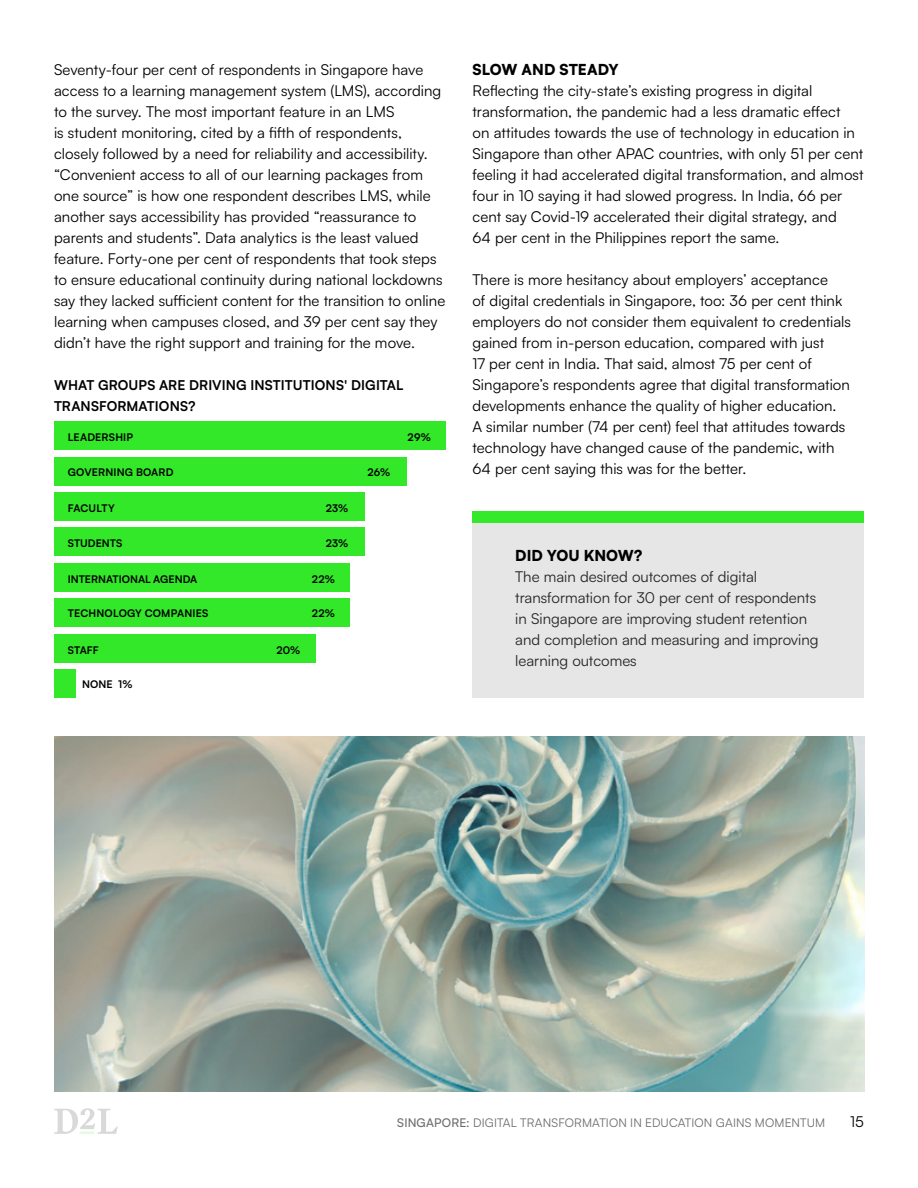
<style>
.page{position:relative;width:918px;height:1188px;background:#fff}
.page>*{position:absolute;margin:0;border:0;box-sizing:border-box;transform-origin:0 0}
.t1{font:15px/21px "Satoshi";letter-spacing:.005em;color:#000}
.t2{font:15px/21px "Satoshi";color:#262626}
.t3{font:900 15px "Satoshi";color:#000}
.t4{font:700 13.5px/21px "Satoshi";letter-spacing:.005em;color:#000}
.t5{font:12px "Satoshi";letter-spacing:.01em;color:#6d6e71}
.t6{font:700 10.5px "Satoshi";letter-spacing:.01em;color:#000}
.s1{font-weight:500}
</style>
<div class="page">
<svg style="left:54px;top:1108px;width:64px;height:26px"></svg>
<div style="left:54px;top:421px;width:392px;height:29px;background:#33e829"></div>
<div style="left:54px;top:457px;width:353px;height:29px;background:#33e829"></div>
<div style="left:54px;top:492px;width:310px;height:29px;background:#33e829"></div>
<div style="left:54px;top:527px;width:310px;height:29px;background:#33e829"></div>
<div style="left:54px;top:563px;width:296px;height:29px;background:#33e829"></div>
<div style="left:54px;top:598px;width:296px;height:29px;background:#33e829"></div>
<div style="left:54px;top:634px;width:262px;height:29px;background:#33e829"></div>
<div style="left:54px;top:669px;width:21px;height:29px;background:#33e829"></div>
<div style="left:472px;top:519px;width:392px;height:179px;background:#e6e6e6"></div>
<div style="left:472px;top:511px;width:392px;height:12px;background:#34e82a"></div>
<img style="left:54px;top:737px;width:810px;height:355px">
<p class="t1" style="left:54px;top:59px;width:393px">Seventy-four per cent of respondents in Singapore have access to a learning management system (LMS), according to the survey. The most important feature in an LMS<br>is student monitoring, cited by a fifth of respondents, closely followed by a need for reliability and accessibility. “Convenient access to all of our learning packages from one source” is how one respondent describes LMS, while another says accessibility has provided “reassurance to parents and students”. Data analytics is the least valued feature. Forty-one per cent of respondents that took steps to ensure educational continuity during national lockdowns say they lacked sufficient content for the transition to online learning when campuses closed, and 39 per cent say they didn’t have the right support and training for the move.</p>
<p class="t4" style="left:54px;top:374px;width:351px">WHAT GROUPS ARE DRIVING INSTITUTIONS' DIGITAL<br>TRANSFORMATIONS?</p>
<p class="t6" style="left:68px;top:430px;width:67px">LEADERSHIP</p>
<p class="t6" style="left:408px;top:430px;width:25px">29%</p>
<p class="t6" style="left:68px;top:465px;width:107px">GOVERNING BOARD</p>
<p class="t6" style="left:368px;top:465px;width:24px">26%</p>
<p class="t6" style="left:68px;top:500px;width:48px">FACULTY</p>
<p class="t6" style="left:326px;top:500px;width:24px">23%</p>
<p class="t6" style="left:68px;top:535px;width:56px">STUDENTS</p>
<p class="t6" style="left:326px;top:535px;width:24px">23%</p>
<p class="t6" style="left:68px;top:571px;width:131px">INTERNATIONAL AGENDA</p>
<p class="t6" style="left:312px;top:571px;width:24px">22%</p>
<p class="t6" style="left:68px;top:605px;width:142px">TECHNOLOGY COMPANIES</p>
<p class="t6" style="left:312px;top:605px;width:24px">22%</p>
<p class="t6" style="left:68px;top:642px;width:32px">STAFF</p>
<p class="t6" style="left:276px;top:642px;width:26px">20%</p>
<p class="t6" style="left:82px;top:677px;width:52px">NONE 1%</p>
<p class="t3" style="left:472px;top:58px;width:148px">SLOW AND STEADY</p>
<p class="t1" style="left:472px;top:80px;width:393px">Reflecting the city-state’s existing progress in digital transformation, the pandemic had a less dramatic effect<br>on attitudes towards the use of technology in education in Singapore than other APAC countries, with only 51 per cent feeling it had accelerated digital transformation, and almost four in 10 saying it had slowed progress. In India, 66 per cent say Covid-19 accelerated their digital strategy, and<br>64 per cent in the Philippines report the same.</p>
<p class="t1" style="left:472px;top:269px;width:380px">There is more hesitancy about employers’ acceptance<br>of digital credentials in Singapore, too: 36 per cent think employers do not consider them equivalent to credentials gained from in-person education, compared with just<br>17 per cent in India. That said, almost 75 per cent of Singapore’s respondents agree that digital transformation developments enhance the quality of higher education.<br>A similar number (74 per cent) feel that attitudes towards technology have changed cause of the pandemic, with 64 per cent saying this was for the better.</p>
<p class="t3" style="left:515px;top:544px;width:129px">DID YOU KNOW?</p>
<p class="t2" style="left:515px;top:566px;width:305px">The main desired outcomes of digital transformation for 30 per cent of respondents in Singapore are improving student retention and completion and measuring and improving learning outcomes</p>
<p class="t5" style="left:397px;top:1115px;width:430px"><span class="s1">SINGAPORE:</span> DIGITAL TRANSFORMATION IN EDUCATION GAINS MOMENTUM</p>
<p class="t1" style="left:850px;top:1110px;width:15px">15</p>
</div>
